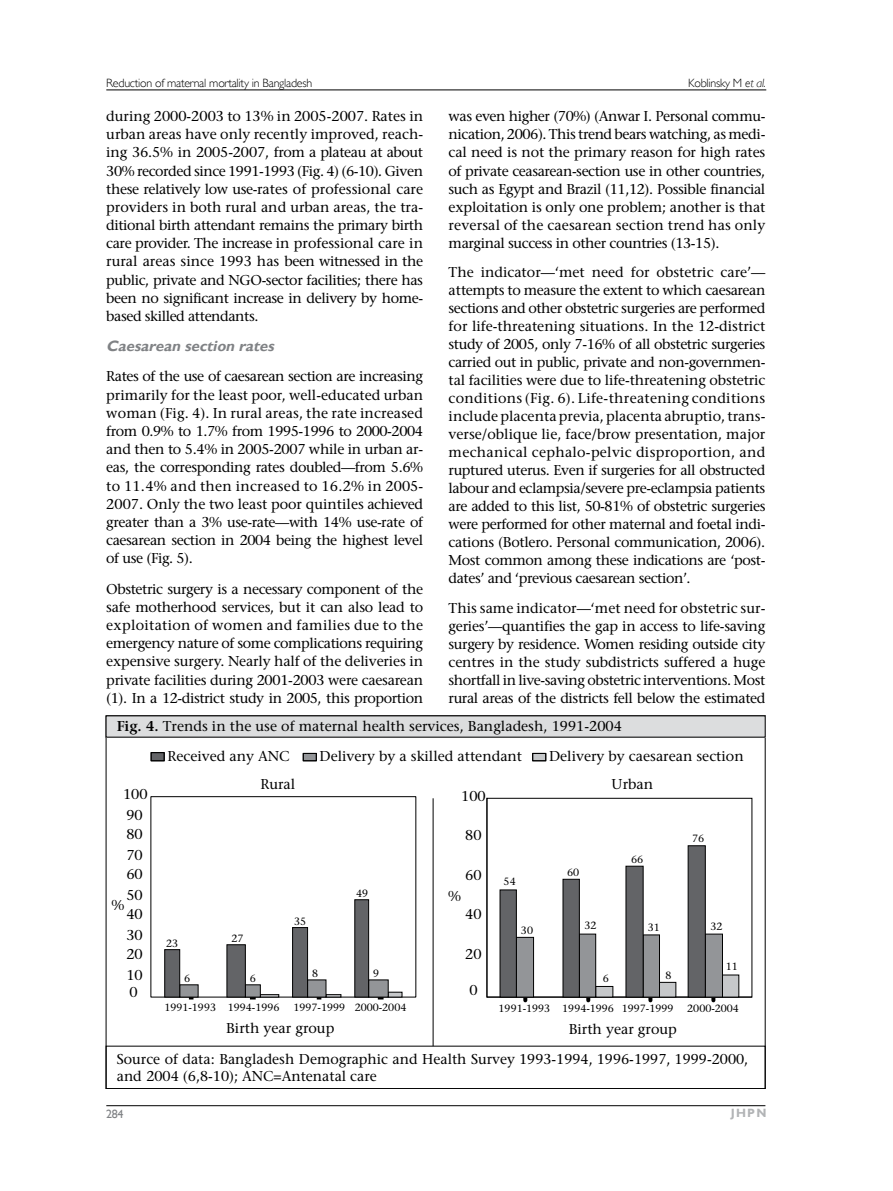
<style>
.page{position:relative;width:893px;height:1191px;background:#fff}
.page>*{position:absolute;margin:0;border:0;box-sizing:border-box;transform-origin:0 0}
.Topic_Sub_Heading{font:italic 700 15px "Gill Sans";color:#808285}
.Body_Text{font:500 14.25px/18px "Stone Serif Std";color:#000;text-align:justify}
.t1{font:300 12px "Gill Sans";letter-spacing:-.02em;color:#000}
.t2{font:700 12px "Gill Sans";color:#b2b4b6}
.t3{font:12px "Gill Sans";color:#808285}
.t4{font:500 10.5px "Stone Serif Std";color:#000}
.s1{font-style:italic}
.s2{font-weight:600}
</style>
<div class="page">
<hr style="left:106px;top:90px;width:660px;height:1px;background:#000">
<hr style="left:106px;top:1105px;width:659px;height:1px;background:#000">
<svg style="left:106px;top:715px;width:659px;height:374px"></svg>
<svg style="left:250px;top:997px;width:6px;height:2px"></svg>
<svg style="left:378px;top:997px;width:6px;height:2px"></svg>
<div style="left:151px;top:796px;width:265px;height:201px;border:1px solid #000"></div>
<svg style="left:523px;top:997px;width:4px;height:3px"></svg>
<svg style="left:586px;top:997px;width:4px;height:3px"></svg>
<svg style="left:648px;top:997px;width:4px;height:3px"></svg>
<svg style="left:711px;top:997px;width:4px;height:3px"></svg>
<div style="left:487px;top:798px;width:265px;height:199px;border:1px solid #000"></div>
<hr style="left:486px;top:798px;width:1px;height:199px;background:#000">
<hr style="left:487px;top:996px;width:265px;height:1px;background:#000">
<div style="left:532px;top:753px;width:14px;height:8px;background:#c6c8ca"></div>
<div style="left:532px;top:753px;width:14px;height:8px;border:1px solid #000"></div>
<div style="left:303px;top:753px;width:14px;height:8px;background:#939598"></div>
<div style="left:303px;top:753px;width:14px;height:8px;border:1px solid #000"></div>
<div style="left:151px;top:752px;width:13px;height:9px;background:#636467"></div>
<div style="left:151px;top:752px;width:13px;height:9px;border:1px solid #000"></div>
<svg style="left:388px;top:992px;width:14px;height:5px"></svg>
<div style="left:326px;top:994px;width:15px;height:3px;background:#c6c8ca;border:1px solid #000"></div>
<div style="left:260px;top:994px;width:19px;height:3px;background:#c6c8ca;border:1px solid #000"></div>
<div style="left:368px;top:979px;width:20px;height:18px;background:#939598"></div>
<div style="left:307px;top:979px;width:19px;height:18px;background:#939598"></div>
<svg style="left:245px;top:984px;width:16px;height:13px"></svg>
<div style="left:179px;top:984px;width:19px;height:13px;background:#939598"></div>
<div style="left:355px;top:899px;width:14px;height:98px;background:#636467;border:1px solid #000"></div>
<div style="left:292px;top:927px;width:16px;height:70px;background:#636467;border:1px solid #000"></div>
<div style="left:227px;top:944px;width:19px;height:53px;background:#636467;border:1px solid #000"></div>
<div style="left:164px;top:949px;width:16px;height:48px;background:#636467;border:1px solid #000"></div>
<div style="left:722px;top:974px;width:17px;height:23px;background:#c6c8ca"></div>
<div style="left:659px;top:982px;width:17px;height:15px;background:#c6c8ca;border:1px solid #000"></div>
<div style="left:595px;top:986px;width:18px;height:11px;background:#c6c8ca;border:1px solid #000"></div>
<div style="left:705px;top:934px;width:18px;height:63px;background:#939598;border:1px solid #000"></div>
<div style="left:643px;top:934px;width:17px;height:63px;background:#939598;border:1px solid #000"></div>
<div style="left:579px;top:934px;width:17px;height:63px;background:#939598;border:1px solid #000"></div>
<div style="left:516px;top:937px;width:18px;height:60px;background:#939598;border:1px solid #000"></div>
<div style="left:688px;top:845px;width:17px;height:152px;background:#636467;border:1px solid #000"></div>
<div style="left:626px;top:866px;width:17px;height:131px;background:#636467;border:1px solid #000"></div>
<div style="left:563px;top:879px;width:17px;height:118px;background:#636467;border:1px solid #000"></div>
<div style="left:500px;top:889px;width:17px;height:108px;background:#636467;border:1px solid #000"></div>
<p class="t1" style="left:106px;top:76px;width:208px">Reduction of maternal mortality in Bangladesh</p>
<p class="t1" style="left:688px;top:76px;width:79px">Koblinsky M <span class="s1">et al.</span></p>
<p class="Body_Text" style="left:106px;top:107px;width:318px">during 2000-2003 to 13% in 2005-2007. Rates in urban areas have only recently improved, reach&shy;ing 36.5% in 2005-2007, from a plateau at about 30% recorded since 1991-1993 (Fig. 4) (6-10)<span class="s1">.</span> Given these relatively low use-rates of professional care providers in both rural and urban areas, the tra&shy;ditional birth attendant remains the primary birth care provider. The increase in professional care in rural areas since 1993 has been witnessed in the public, private and NGO-sector facilities; there has been no significant increase in delivery by home&shy;based skilled attendants.</p>
<p class="Topic_Sub_Heading" style="left:106px;top:337px;width:173px">Caesarean section rates</p>
<p class="Body_Text" style="left:106px;top:367px;width:318px">Rates of the use of caesarean section are increasing primarily for the least poor, well-educated urban woman (Fig. 4). In rural areas, the rate increased from 0.9% to 1.7% from 1995-1996 to 2000-2004 and then to 5.4% in 2005-2007 while in urban ar&shy;eas, the corresponding rates doubled—from 5.6% to 11.4% and then increased to 16.2% in 2005- 2007. Only the two least poor quintiles achieved greater than a 3% use-rate—with 14% use-rate of caesarean section in 2004 being the highest level of use (Fig. 5).</p>
<p class="Body_Text" style="left:106px;top:579px;width:318px">Obstetric surgery is a necessary component of the safe motherhood services, but it can also lead to exploitation of women and families due to the emergency nature of some complications requiring expensive surgery. Nearly half of the deliveries in private facilities during 2001-2003 were caesarean (1). In a 12-district study in 2005, this proportion</p>
<p class="Body_Text" style="left:449px;top:107px;width:318px">was even higher (70%) (Anwar I. Personal commu&shy;nication, 2006). This trend bears watching, as medi&shy;cal need is not the primary reason for high rates of private ceasarean-section use in other countries, such as Egypt and Brazil (11,12). Possible financial exploitation is only one problem; another is that reversal of the caesarean section trend has only marginal success in other countries (13-15).</p>
<p class="Body_Text" style="left:449px;top:263px;width:318px">The indicator—‘met need for obstetric care’— attempts to measure the extent to which caesarean sections and other obstetric surgeries are performed for life-threatening situations. In the 12-district study of 2005, only 7-16% of all obstetric surgeries carried out in public, private and non-governmen&shy;tal facilities were due to life-threatening obstetric conditions (Fig. 6). Life-threatening conditions include placenta previa, placenta abruptio, trans&shy;verse/oblique lie, face/brow presentation, major mechanical cephalo-pelvic disproportion, and ruptured uterus. Even if surgeries for all obstructed labour and eclampsia/severe pre-eclampsia patients are added to this list, 50-81% of obstetric surgeries were performed for other maternal and foetal indi&shy;cations (Botlero. Personal communication, 2006).<br>Most common among these indications are ‘post&shy;dates’ and ‘previous caesarean section’.</p>
<p class="Body_Text" style="left:449px;top:599px;width:318px">This same indicator—‘met need for obstetric sur&shy;geries’—quantifies the gap in access to life-saving surgery by residence. Women residing outside city centres in the study subdistricts suffered a huge shortfall in live-saving obstetric interventions. Most rural areas of the districts fell below the estimated</p>
<p class="Body_Text" style="left:117px;top:717px;width:506px"><span class="s2">Fig. 4.</span> Trends in the use of maternal health services, Bangladesh, 1991-2004</p>
<p class="Body_Text" style="left:123px;top:784px;width:26px;line-height:20.1px;text-align:left">100<br>90<br>80<br>70<br>60<br>50<br>40<br>30<br>20<br>10</p>
<p class="Body_Text" style="left:130px;top:983px;width:10px">0</p>
<p class="Body_Text" style="left:112px;top:895px;width:14px">%</p>
<p class="Body_Text" style="left:167px;top:747px;width:124px">Received any ANC</p>
<p class="Body_Text" style="left:320px;top:747px;width:204px">Delivery by a skilled attendant</p>
<p class="Body_Text" style="left:549px;top:747px;width:196px">Delivery by caesarean section</p>
<p class="Body_Text" style="left:260px;top:775px;width:36px">Rural</p>
<p class="Body_Text" style="left:612px;top:775px;width:43px">Urban</p>
<p class="Body_Text" style="left:461px;top:787px;width:26px">100</p>
<p class="Body_Text" style="left:465px;top:826px;width:18px">80</p>
<p class="Body_Text" style="left:465px;top:866px;width:18px">60</p>
<p class="Body_Text" style="left:465px;top:904px;width:18px">40</p>
<p class="Body_Text" style="left:465px;top:945px;width:18px">20</p>
<p class="Body_Text" style="left:469px;top:980px;width:10px">0</p>
<p class="t4" style="left:692px;top:832px;width:14px">76</p>
<p class="t4" style="left:631px;top:853px;width:14px">66</p>
<p class="t4" style="left:567px;top:866px;width:14px">60</p>
<p class="t4" style="left:504px;top:875px;width:14px">54</p>
<p class="t4" style="left:356px;top:887px;width:14px">49</p>
<p class="Body_Text" style="left:448px;top:886px;width:14px">%</p>
<p class="t4" style="left:294px;top:915px;width:14px">35</p>
<p class="t4" style="left:584px;top:918px;width:14px">32</p>
<p class="t4" style="left:648px;top:921px;width:14px">31</p>
<p class="t4" style="left:710px;top:919px;width:14px">32</p>
<p class="t4" style="left:521px;top:924px;width:14px">30</p>
<p class="t4" style="left:231px;top:932px;width:14px">27</p>
<p class="t4" style="left:166px;top:937px;width:14px">23</p>
<p class="t4" style="left:726px;top:960px;width:14px">11</p>
<p class="t4" style="left:312px;top:967px;width:8px">8</p>
<p class="t4" style="left:373px;top:967px;width:8px">9</p>
<p class="t4" style="left:603px;top:971px;width:8px">6</p>
<p class="t4" style="left:665px;top:968px;width:8px">8</p>
<p class="t4" style="left:184px;top:972px;width:8px">6</p>
<p class="t4" style="left:250px;top:972px;width:8px">6</p>
<p class="t4" style="left:164px;top:1001px;width:117px">1991-1993 1994-1996</p>
<p class="t4" style="left:293px;top:1001px;width:115px">1997-1999 2000-2004</p>
<p class="Body_Text" style="left:226px;top:1018px;width:110px">Birth year group</p>
<p class="t4" style="left:499px;top:1002px;width:176px">1991-1993 1994-1996 1997-1999</p>
<p class="t4" style="left:687px;top:1002px;width:53px">2000-2004</p>
<p class="Body_Text" style="left:569px;top:1019px;width:110px">Birth year group</p>
<p class="Body_Text" style="left:117px;top:1050px;width:633px;line-height:17.1px">Source of data: Bangladesh Demographic and Health Survey 1993-1994, 1996-1997, 1999-2000, and 2004 (6,8-10); ANC=Antenatal care</p>
<p class="t3" style="left:106px;top:1106px;width:19px">284</p>
<p class="t2" style="left:731px;top:1105px;width:37px">JHPN</p>
</div>
